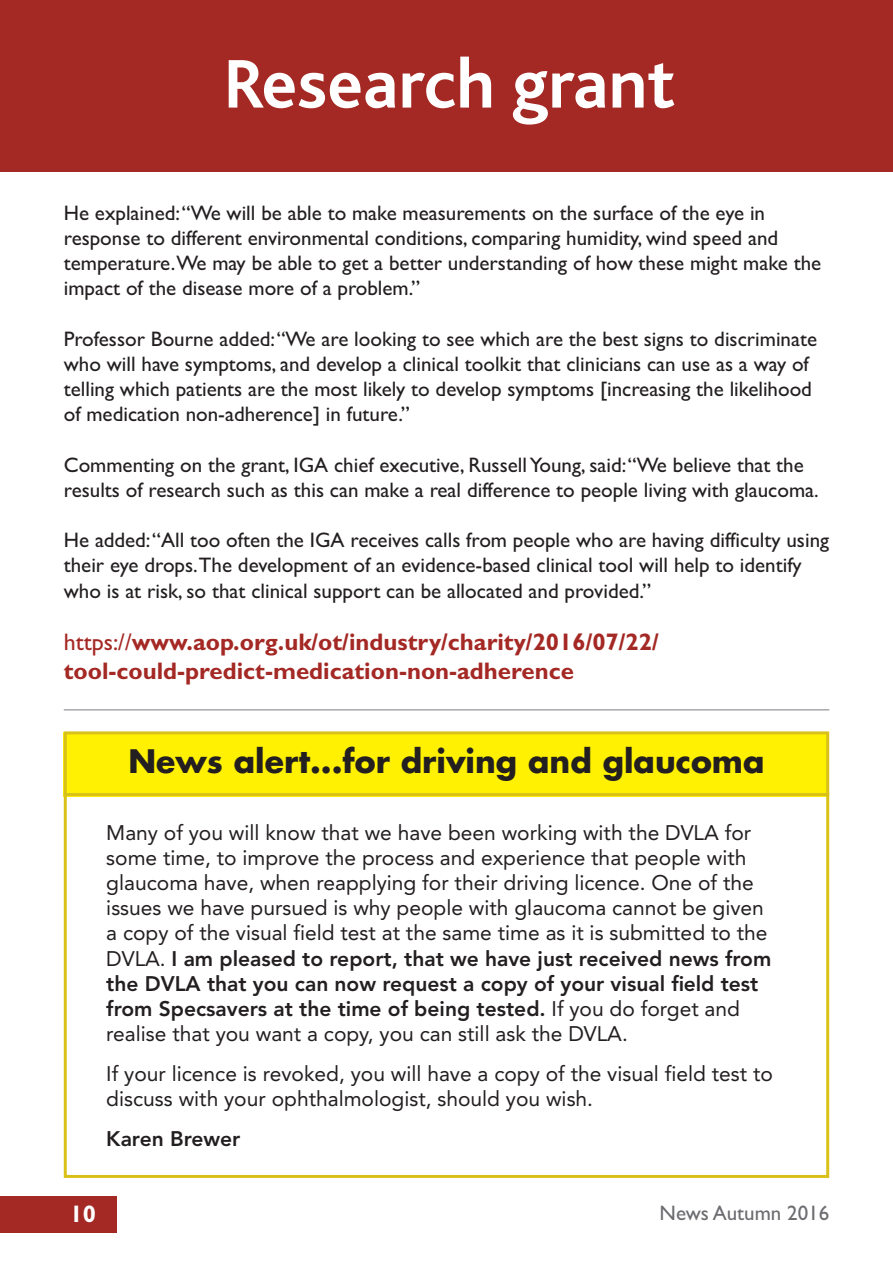
<style>
.page{position:relative;width:893px;height:1263px;background:#fff}
.page>*{position:absolute;margin:0;border:0;box-sizing:border-box;transform-origin:0 0}
.t1{font:700 72px "Bliss";color:#fff}
.t2{font:700 31.5px "Futura";color:#231f20}
.t3{font:700 24px/28.8px "Gill Sans";color:#a42824}
.t4{font:700 24px "Gill Sans";color:#fff}
.t5{font:21px/25.2px "Gill Sans";color:#231f20}
.t6{font:21px/25.2px "Avenir";color:#231f20}
.t7{font:21px "Gill Sans";color:#6c6d70}
.t8{font:800 21px "Avenir";color:#231f20}
.s1{font-weight:400}
.s2{font-weight:800}
</style>
<div class="page">
<div style="left:0;top:1196px;width:117px;height:37px;background:#a42824"></div>
<div style="left:0;top:0;width:893px;height:172px;background:#a42824"></div>
<hr style="left:64px;top:709px;width:765px;height:1px;background:#a8a9ad">
<div style="left:64px;top:732px;width:765px;height:64px;background:#fff101"></div>
<div style="left:64px;top:731px;width:765px;height:447px;border:3px solid #d9c119"></div>
<hr style="left:64px;top:793px;width:765px;height:3px;background:#d9c119">
<h1 class="t1" style="left:224px;top:60px;width:453px">Research grant</h1>
<p class="t5" style="left:64px;top:200px;width:759px">He explained:“We will be able to make measurements on the surface of the eye in response to different environmental conditions, comparing humidity, wind speed and temperature.We may be able to get a better understanding of how these might make the impact of the disease more of a problem.”</p>
<p class="t5" style="left:64px;top:326px;width:755px">Professor Bourne added:“We are looking to see which are the best signs to discriminate who will have symptoms, and develop a clinical toolkit that clinicians can use as a way of telling which patients are the most likely to develop symptoms [increasing the likelihood of medication non-adherence] in future.”</p>
<p class="t5" style="left:64px;top:452px;width:756px">Commenting on the grant, IGA chief executive, RussellYoung, said:“We believe that the results of research such as this can make a real difference to people living with glaucoma.</p>
<p class="t5" style="left:64px;top:527px;width:767px">He added:“All too often the IGA receives calls from people who are having difficulty using their eye drops.The development of an evidence-based clinical tool will help to identify who is at risk, so that clinical support can be allocated and provided.”</p>
<p class="t3" style="left:64px;top:627px;width:597px"><span class="s1">https://</span>www.aop.org.uk/ot/industry/charity/2016/07/22/ tool-could-predict-medication-non-adherence</p>
<h2 class="t2" style="left:128px;top:747px;width:637px">News alert...for driving and glaucoma</h2>
<p class="t6" style="left:106px;top:819px;width:666px">Many of you will know that we have been working with the DVLA for some time, to improve the process and experience that people with glaucoma have, when reapplying for their driving licence. One of the issues we have pursued is why people with glaucoma cannot be given a copy of the visual field test at the same time as it is submitted to the DVLA. <span class="s2">I am pleased to report, that we have just received news from the DVLA that you can now request a copy of your visual field test from Specsavers at the time of being tested.</span> If you do forget and realise that you want a copy, you can still ask the DVLA.</p>
<p class="t6" style="left:106px;top:1061px;width:668px">If your licence is revoked, you will have a copy of the visual field test to discuss with your ophthalmologist, should you wish.</p>
<p class="t8" style="left:106px;top:1123px;width:136px">Karen Brewer</p>
<p class="t4" style="left:70px;top:1200px;width:28px">10</p>
<p class="t7" style="left:660px;top:1200px;width:171px">News Autumn 2016</p>
</div>
